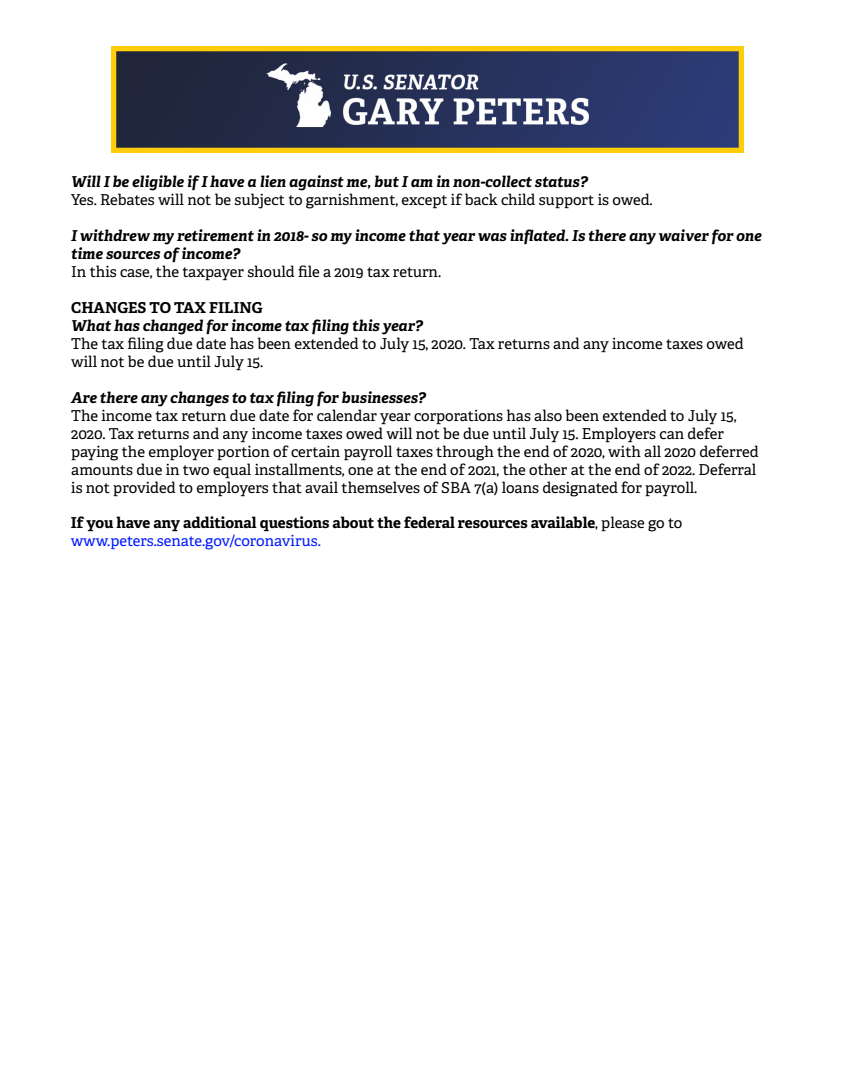
<style>
.page{position:relative;width:855px;height:1080px;background:#fff}
.page>*{position:absolute;margin:0;border:0;box-sizing:border-box;transform-origin:0 0}
.t1{font:15px/18px "Adelle PE";color:#000}
.t2{font:italic 700 15px/18px "Adelle PE";color:#000}
.t3{font:700 15px/18px "Adelle PE";color:#000}
.s1{font-weight:400}
.s2{font-weight:400;color:#0019ff}
</style>
<div class="page">
<img style="left:111px;top:46px;width:633px;height:107px">
<p class="t2" style="left:71px;top:172px;width:518px">Will I be eligible if I have a lien against me, but I am in non-collect status?</p>
<p class="t1" style="left:71px;top:190px;width:583px">Yes. Rebates will not be subject to garnishment, except if back child support is owed.</p>
<p class="t2" style="left:71px;top:226px;width:692px">I withdrew my retirement in 2018- so my income that year was inflated. Is there any waiver for one time sources of income?</p>
<p class="t1" style="left:71px;top:262px;width:371px">In this case, the taxpayer should file a 2019 tax return.</p>
<p class="t3" style="left:71px;top:298px;width:193px">CHANGES TO TAX FILING</p>
<p class="t2" style="left:71px;top:316px;width:353px">What has changed for income tax filing this year?</p>
<p class="t1" style="left:71px;top:334px;width:674px">The tax filing due date has been extended to July 15, 2020. Tax returns and any income taxes owed will not be due until July 15.</p>
<p class="t2" style="left:71px;top:388px;width:356px">Are there any changes to tax filing for businesses?</p>
<p class="t1" style="left:71px;top:406px;width:689px">The income tax return due date for calendar year corporations has also been extended to July 15, 2020. Tax returns and any income taxes owed will not be due until July 15. Employers can defer paying the employer portion of certain payroll taxes through the end of 2020, with all 2020 deferred amounts due in two equal installments, one at the end of 2021, the other at the end of 2022. Deferral is not provided to employers that avail themselves of SBA 7(a) loans designated for payroll.</p>
<p class="t3" style="left:71px;top:513px;width:613px">If you have any additional questions about the federal resources available<span class="s1">, please go to </span><span class="s2">www.peters.senate.gov/coronavirus.</span></p>
</div>
